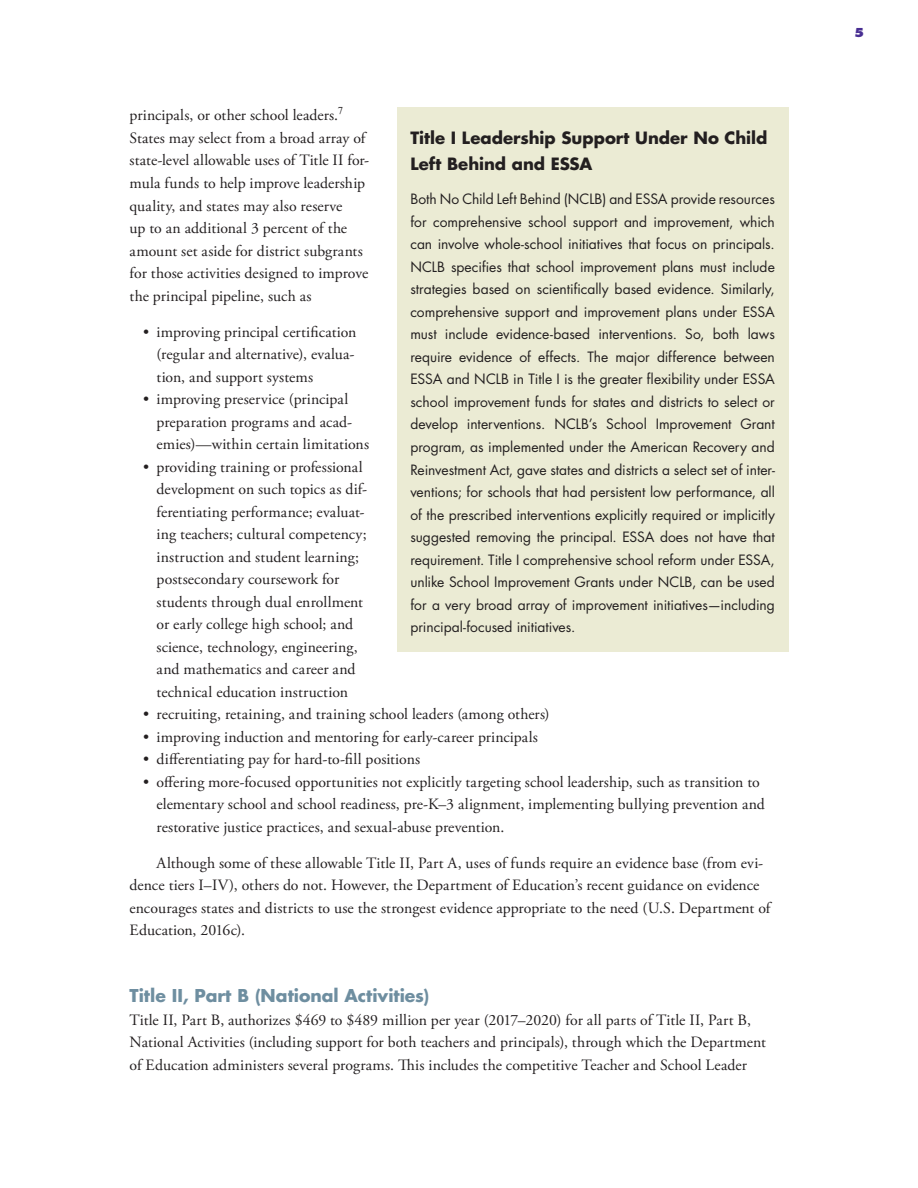
<style>
.page{position:relative;width:918px;height:1188px;background:#fff}
.page>*{position:absolute;margin:0;border:0;box-sizing:border-box;transform-origin:0 0}
.t1{font:700 17.25px "Futura Std";color:#6e8ea0}
.t2{font:700 16.5px/25.5px "Futura Std";color:#231f20}
.t3{font:15.75px/22.5px "Adobe Garamond Pro";letter-spacing:.005em;color:#231f20}
.t4{font:13.8px/22.5px "Futura Std";letter-spacing:-.005em;color:#231f20;text-align:justify}
.t5{font:800 12px "Futura Std";color:#482e92}
</style>
<div class="page">
<div style="left:397px;top:108px;width:391px;height:544px;background:#ebebd4"></div>
<p class="t3" style="left:130px;top:105px;width:241px">principals, or other school leaders.<sup>7<br></sup>States may select from a broad array of state-level allowable uses of Title II for&shy;mula funds to help improve leadership quality, and states may also reserve<br>up to an additional 3 percent of the amount set aside for district subgrants for those activities designed to improve the principal pipeline, such as</p>
<p class="t3" style="left:157px;top:321px;width:201px;text-indent:-13px">• improving principal certification (regular and alternative), evalua&shy;tion, and support systems</p>
<p class="t3" style="left:157px;top:388px;width:214px;text-indent:-13px">• improving preservice (principal preparation programs and acad&shy;emies)—within certain limitations</p>
<p class="t3" style="left:157px;top:456px;width:212px;text-indent:-13px">• providing training or professional development on such topics as dif&shy;ferentiating performance; evaluat&shy;ing teachers; cultural competency; instruction and student learning; postsecondary coursework for students through dual enrollment or early college high school; and science, technology, engineering, and mathematics and career and technical education instruction</p>
<p class="t3" style="left:143px;top:703px;width:408px">• recruiting, retaining, and training school leaders (among others)</p>
<p class="t3" style="left:143px;top:726px;width:396px">• improving induction and mentoring for early-career principals</p>
<p class="t3" style="left:143px;top:748px;width:279px">• differentiating pay for hard-to-fill positions</p>
<p class="t3" style="left:157px;top:771px;width:610px;text-indent:-13px">• offering more-focused opportunities not explicitly targeting school leadership, such as transition to elementary school and school readiness, pre-K–3 alignment, implementing bullying prevention and restorative justice practices, and sexual-abuse prevention.</p>
<p class="t3" style="left:130px;top:852px;width:642px;text-indent:27px">Although some of these allowable Title II, Part A, uses of funds require an evidence base (from evi&shy;dence tiers I–IV), others do not. However, the Department of Education’s recent guidance on evidence encourages states and districts to use the strongest evidence appropriate to the need (U.S. Department of Education, 2016c).</p>
<p class="t2" style="left:410px;top:125px;width:359px">Title I Leadership Support Under No Child<br>Left Behind and ESSA</p>
<p class="t4" style="left:410px;top:188px;width:366px">Both No Child Left Behind (NCLB) and ESSA provide resources for comprehensive school support and improvement, which can involve whole-school initiatives that focus on principals.<br>NCLB specifies that school improvement plans must include strategies based on scientifically based evidence. Similarly, comprehensive support and improvement plans under ESSA must include evidence-based interventions. So, both laws require evidence of effects. The major difference between ESSA and NCLB in Title I is the greater flexibility under ESSA school improvement funds for states and districts to select or develop interventions. NCLB’s School Improvement Grant program, as implemented under the American Recovery and Reinvestment Act, gave states and districts a select set of inter&shy;ventions; for schools that had persistent low performance, all of the prescribed interventions explicitly required or implicitly suggested removing the principal. ESSA does not have that requirement. Title I comprehensive school reform under ESSA, unlike School Improvement Grants under NCLB, can be used for a very broad array of improvement initiatives—including principal-focused initiatives.</p>
<p class="t1" style="left:130px;top:985px;width:301px">Title II, Part B (National Activities)</p>
<p class="t3" style="left:130px;top:1009px;width:638px">Title II, Part B, authorizes $469 to $489 million per year (2017–2020) for all parts of Title II, Part B,<br>National Activities (including support for both teachers and principals), through which the Department of Education administers several programs. This includes the competitive Teacher and School Leader</p>
<p class="t5" style="left:854px;top:25px;width:11px">5</p>
</div>
